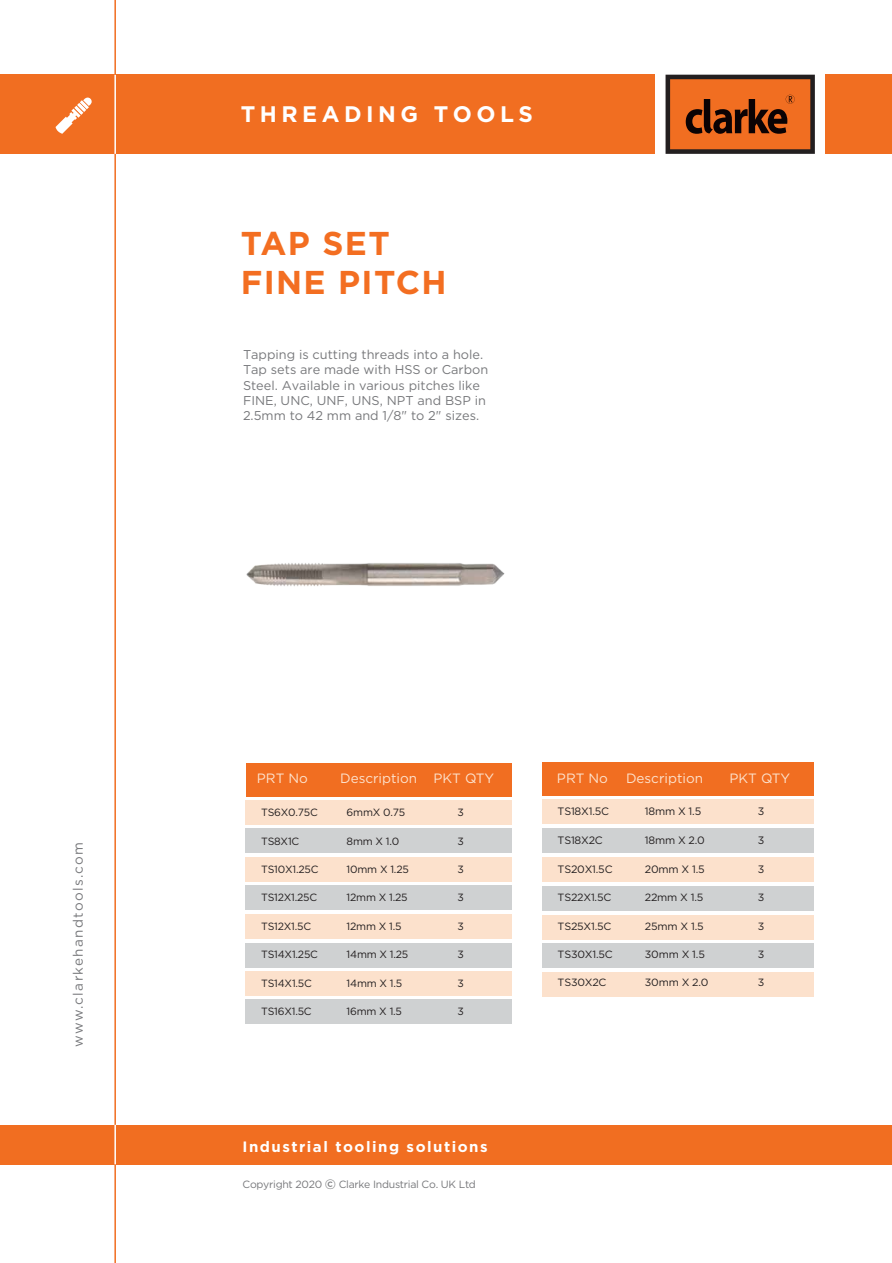
<style>
.page{position:relative;width:892px;height:1263px;background:#fff}
.page>*{position:absolute;margin:0;border:0;box-sizing:border-box;transform-origin:0 0}
.t1{font:700 33px/39.6px "Gotham";letter-spacing:.04em;color:#f36e21}
.t2{font:700 22.5px "Gotham";letter-spacing:.2em;color:#fff}
.t3{font:700 15px "Gotham";letter-spacing:.1em;color:#fff}
.t4{font:13.5px "Gotham";color:#fde2cd}
.t5{font:13.5px "Gotham";letter-spacing:.1em;color:#77787b}
.t6{font:12.75px/15.3px "Gotham";color:#77787b}
.t7{font:10.65px "Gotham";letter-spacing:-.02em;color:#231f20}
.t8{font:10.5px "Gotham";letter-spacing:-.02em;color:#231f20}
.t9{font:10.5px "Gotham";letter-spacing:-.025em;color:#77787b}
.s1{font-weight:500;font-size:13.5px}
</style>
<div class="page">
<div style="left:0;top:75px;width:654px;height:79px;background:#f16e21"></div>
<div style="left:825px;top:75px;width:66px;height:79px;background:#f16e21"></div>
<hr style="left:114px;top:75px;width:2px;height:80px;background:#fff">
<svg style="left:665px;top:75px;width:149px;height:79px;background:#af521d"></svg>
<hr style="left:114px;top:154px;width:2px;height:1109px;background:#f16e21">
<hr style="left:114px;top:0;width:2px;height:75px;background:#f16e21">
<div style="left:0;top:1125px;width:891px;height:39px;background:#f16e21"></div>
<hr style="left:114px;top:1125px;width:2px;height:39px;background:#fff">
<div style="left:542px;top:762px;width:271px;height:33px;background:#f16e21"></div>
<img style="left:246px;top:563px;width:259px;height:24px">
<svg style="left:55px;top:98px;width:37px;height:36px"></svg>
<div style="left:245px;top:800px;width:267px;height:24px;background:#fce1cc"></div>
<div style="left:245px;top:914px;width:267px;height:25px;background:#fce1cc"></div>
<div style="left:542px;top:799px;width:271px;height:25px;background:#fce1cc"></div>
<div style="left:245px;top:829px;width:267px;height:24px;background:#cfd1d2"></div>
<div style="left:245px;top:943px;width:267px;height:24px;background:#cfd1d2"></div>
<div style="left:542px;top:828px;width:271px;height:25px;background:#cfd1d2"></div>
<div style="left:245px;top:857px;width:267px;height:24px;background:#fce1cc"></div>
<div style="left:245px;top:971px;width:267px;height:24px;background:#fce1cc"></div>
<div style="left:542px;top:857px;width:271px;height:25px;background:#fce1cc"></div>
<div style="left:245px;top:885px;width:267px;height:25px;background:#cfd1d2"></div>
<div style="left:245px;top:1000px;width:267px;height:24px;background:#cfd1d2"></div>
<div style="left:246px;top:763px;width:265px;height:33px;background:#f16e21"></div>
<div style="left:542px;top:915px;width:271px;height:24px;background:#fce1cc"></div>
<div style="left:542px;top:943px;width:271px;height:25px;background:#cfd1d2"></div>
<div style="left:542px;top:972px;width:271px;height:24px;background:#fce1cc"></div>
<div style="left:542px;top:887px;width:271px;height:24px;background:#cfd1d2"></div>
<p class="t5" style="left:71px;top:1047px;width:206px;rotate:-90deg">www.clarkehandtools.com</p>
<h2 class="t2" style="left:241px;top:101px;width:293px">THREADING TOOLS</h2>
<h1 class="t1" style="left:241px;top:222px;width:207px">TAP SET<br>FINE PITCH</h1>
<p class="t6" style="left:243px;top:347px;width:247px">Tapping is cutting threads into a hole.<br>Tap sets are made with HSS or Carbon Steel. Available in various pitches like FINE, UNC, UNF, UNS, NPT and BSP in 2.5mm to 42 mm and 1/8" to 2" sizes.</p>
<p class="t4" style="left:257px;top:771px;width:52px">PRT No</p>
<p class="t4" style="left:340px;top:771px;width:156px">Description PKT QTY</p>
<p class="t8" style="left:261px;top:807px;width:58px">TS6X0.75C</p>
<p class="t8" style="left:346px;top:807px;width:60px">6mmX 0.75</p>
<p class="t8" style="left:457px;top:807px;width:8px">3</p>
<p class="t8" style="left:261px;top:835px;width:40px">TS8X1C</p>
<p class="t8" style="left:346px;top:835px;width:54px">8mm X 1.0</p>
<p class="t8" style="left:457px;top:835px;width:8px">3</p>
<p class="t8" style="left:261px;top:863px;width:59px">TS10X1.25C</p>
<p class="t8" style="left:346px;top:863px;width:64px">10mm X 1.25</p>
<p class="t8" style="left:457px;top:863px;width:8px">3</p>
<p class="t8" style="left:261px;top:892px;width:58px">TS12X1.25C</p>
<p class="t8" style="left:346px;top:892px;width:62px">12mm X 1.25</p>
<p class="t8" style="left:457px;top:892px;width:8px">3</p>
<p class="t8" style="left:261px;top:920px;width:52px">TS12X1.5C</p>
<p class="t8" style="left:346px;top:920px;width:56px">12mm X 1.5</p>
<p class="t8" style="left:457px;top:920px;width:8px">3</p>
<p class="t8" style="left:261px;top:949px;width:58px">TS14X1.25C</p>
<p class="t8" style="left:346px;top:949px;width:63px">14mm X 1.25</p>
<p class="t8" style="left:457px;top:949px;width:8px">3</p>
<p class="t8" style="left:261px;top:977px;width:52px">TS14X1.5C</p>
<p class="t8" style="left:346px;top:977px;width:57px">14mm X 1.5</p>
<p class="t8" style="left:457px;top:977px;width:8px">3</p>
<p class="t8" style="left:261px;top:1005px;width:52px">TS16X1.5C</p>
<p class="t8" style="left:346px;top:1005px;width:57px">16mm X 1.5</p>
<p class="t8" style="left:457px;top:1005px;width:8px">3</p>
<h3 class="t3" style="left:242px;top:1138px;width:246px">Industrial tooling solutions</h3>
<p class="t9" style="left:242px;top:1178px;width:235px">Copyright 2020 <span class="s1">©</span> Clarke Industrial Co. UK Ltd</p>
<p class="t4" style="left:557px;top:770px;width:52px">PRT No</p>
<p class="t4" style="left:626px;top:770px;width:79px">Description</p>
<p class="t4" style="left:729px;top:770px;width:62px">PKT QTY</p>
<p class="t7" style="left:557px;top:805px;width:53px">TS18X1.5C</p>
<p class="t7" style="left:644px;top:805px;width:58px">18mm X 1.5</p>
<p class="t7" style="left:757px;top:805px;width:8px">3</p>
<p class="t7" style="left:557px;top:834px;width:47px">TS18X2C</p>
<p class="t7" style="left:644px;top:834px;width:62px">18mm X 2.0</p>
<p class="t7" style="left:757px;top:834px;width:8px">3</p>
<p class="t7" style="left:557px;top:863px;width:56px">TS20X1.5C</p>
<p class="t7" style="left:644px;top:863px;width:61px">20mm X 1.5</p>
<p class="t7" style="left:757px;top:863px;width:8px">3</p>
<p class="t8" style="left:557px;top:892px;width:55px">TS22X1.5C</p>
<p class="t8" style="left:644px;top:892px;width:60px">22mm X 1.5</p>
<p class="t8" style="left:757px;top:892px;width:8px">3</p>
<p class="t8" style="left:557px;top:920px;width:55px">TS25X1.5C</p>
<p class="t8" style="left:644px;top:920px;width:60px">25mm X 1.5</p>
<p class="t8" style="left:757px;top:920px;width:8px">3</p>
<p class="t8" style="left:557px;top:948px;width:57px">TS30X1.5C</p>
<p class="t8" style="left:644px;top:948px;width:61px">30mm X 1.5</p>
<p class="t8" style="left:757px;top:948px;width:8px">3</p>
<p class="t8" style="left:557px;top:977px;width:50px">TS30X2C</p>
<p class="t8" style="left:644px;top:977px;width:65px">30mm X 2.0</p>
<p class="t8" style="left:757px;top:977px;width:8px">3</p>
</div>
